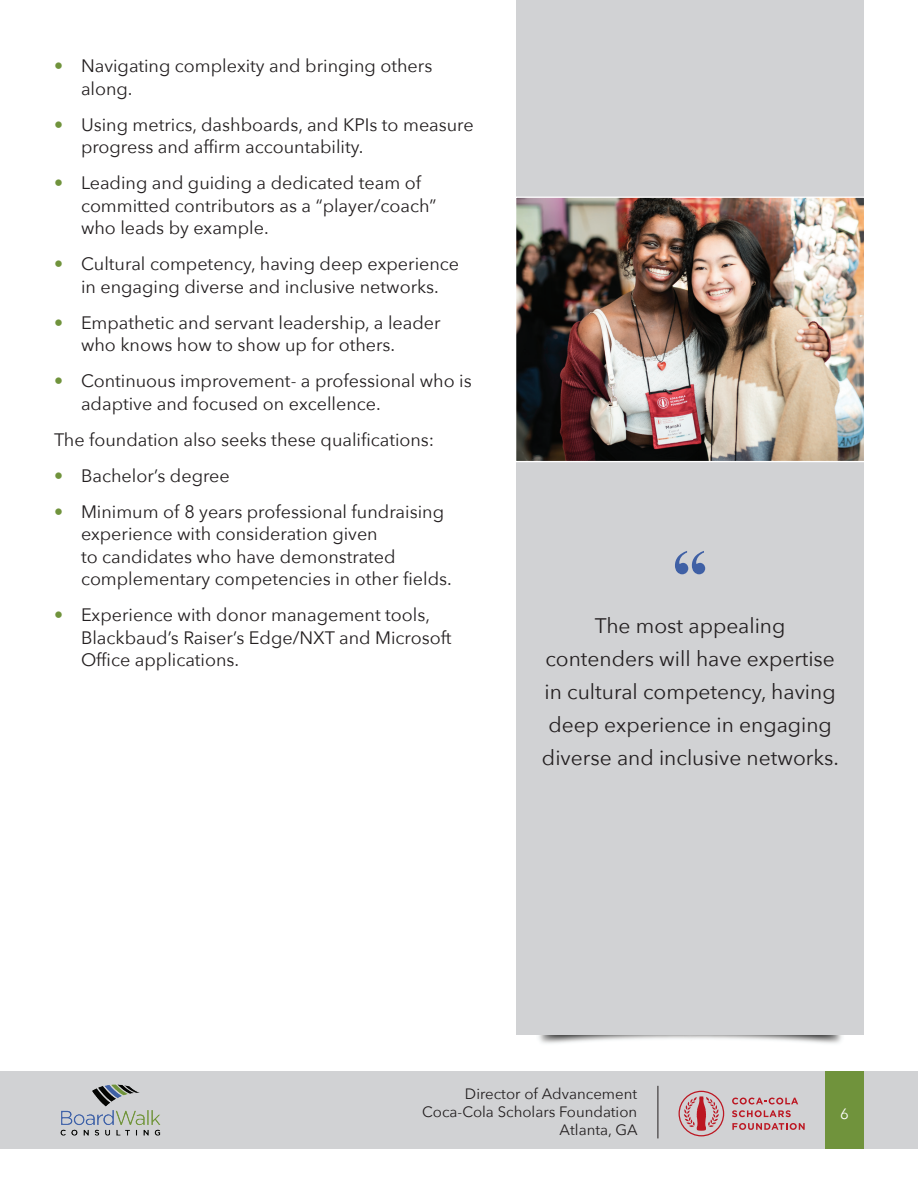
<style>
.page{position:relative;width:918px;height:1188px;background:#fff}
.page>*{position:absolute;margin:0;border:0;box-sizing:border-box;transform-origin:0 0}
.t1{font:700 72px "Times New Roman";color:#3f60a5}
.t2{font:21px/33px "Avenir Next";color:#231f20;text-align:center}
.t3{font:18px/22.5px "Avenir Next";color:#231f20}
.t4{font:15px/18px "Avenir Next";color:#231f20;text-align:right}
.t5{font:15px "Avenir Next";color:#fff}
.s1{color:#70933c}
</style>
<div class="page">
<img style="left:538px;top:1035px;width:129px;height:9px">
<img style="left:713px;top:1035px;width:129px;height:9px">
<div style="left:0;top:1071px;width:918px;height:78px;background:#d1d2d4"></div>
<div style="left:825px;top:1071px;width:39px;height:78px;background:#70933c"></div>
<div style="left:516px;top:0;width:348px;height:1035px;background:#d1d2d4"></div>
<hr style="left:658px;top:1086px;width:1px;height:52px;background:#231f20">
<svg style="left:732px;top:1098px;width:66px;height:6px"></svg>
<svg style="left:732px;top:1110px;width:59px;height:7px"></svg>
<svg style="left:732px;top:1123px;width:73px;height:7px"></svg>
<svg style="left:679px;top:1091px;width:45px;height:45px"></svg>
<img style="left:60px;top:1084px;width:101px;height:52px">
<img style="left:516px;top:196px;width:348px;height:267px">
<p class="t3" style="left:81px;top:54px;width:353px;text-indent:-27px"><span class="s1">•</span> Navigating complexity and bringing others along.</p>
<p class="t3" style="left:81px;top:112px;width:394px;text-indent:-27px"><span class="s1">•</span> Using metrics, dashboards, and KPIs to measure progress and affirm accountability.</p>
<p class="t3" style="left:81px;top:171px;width:357px;text-indent:-27px"><span class="s1">•</span> Leading and guiding a dedicated team of committed contributors as a “player/coach” who leads by example.</p>
<p class="t3" style="left:54px;top:252px;width:407px;text-align:center"><span class="s1">•</span> Cultural competency, having deep experience in engaging diverse and inclusive networks.</p>
<p class="t3" style="left:81px;top:310px;width:361px;text-indent:-27px"><span class="s1">•</span> Empathetic and servant leadership, a leader who knows how to show up for others.</p>
<p class="t3" style="left:81px;top:369px;width:392px;text-indent:-27px"><span class="s1">•</span> Continuous improvement- a professional who is adaptive and focused on excellence.</p>
<p class="t3" style="left:54px;top:427px;width:382px">The foundation also seeks these qualifications:</p>
<p class="t3" style="left:54px;top:463px;width:177px"><span class="s1">•</span> Bachelor’s degree</p>
<p class="t3" style="left:81px;top:499px;width:372px;text-indent:-27px"><span class="s1">•</span> Minimum of 8 years professional fundraising experience with consideration given<br>to candidates who have demonstrated complementary competencies in other fields.</p>
<p class="t3" style="left:81px;top:603px;width:372px;text-indent:-27px"><span class="s1">•</span> Experience with donor management tools,<br>Blackbaud’s Raiser’s Edge/NXT and Microsoft<br>Office applications.</p>
<h1 class="t1" style="left:672px;top:526px;width:37px">“</h1>
<p class="t2" style="left:542px;top:608px;width:298px">The most appealing contenders will have expertise in cultural competency, having deep experience in engaging diverse and inclusive networks.</p>
<p class="t4" style="left:422px;top:1084px;width:217px">Director of Advancement<br>Coca-Cola Scholars Foundation<br>Atlanta, GA</p>
<p class="t5" style="left:840px;top:1102px;width:10px">6</p>
</div>
